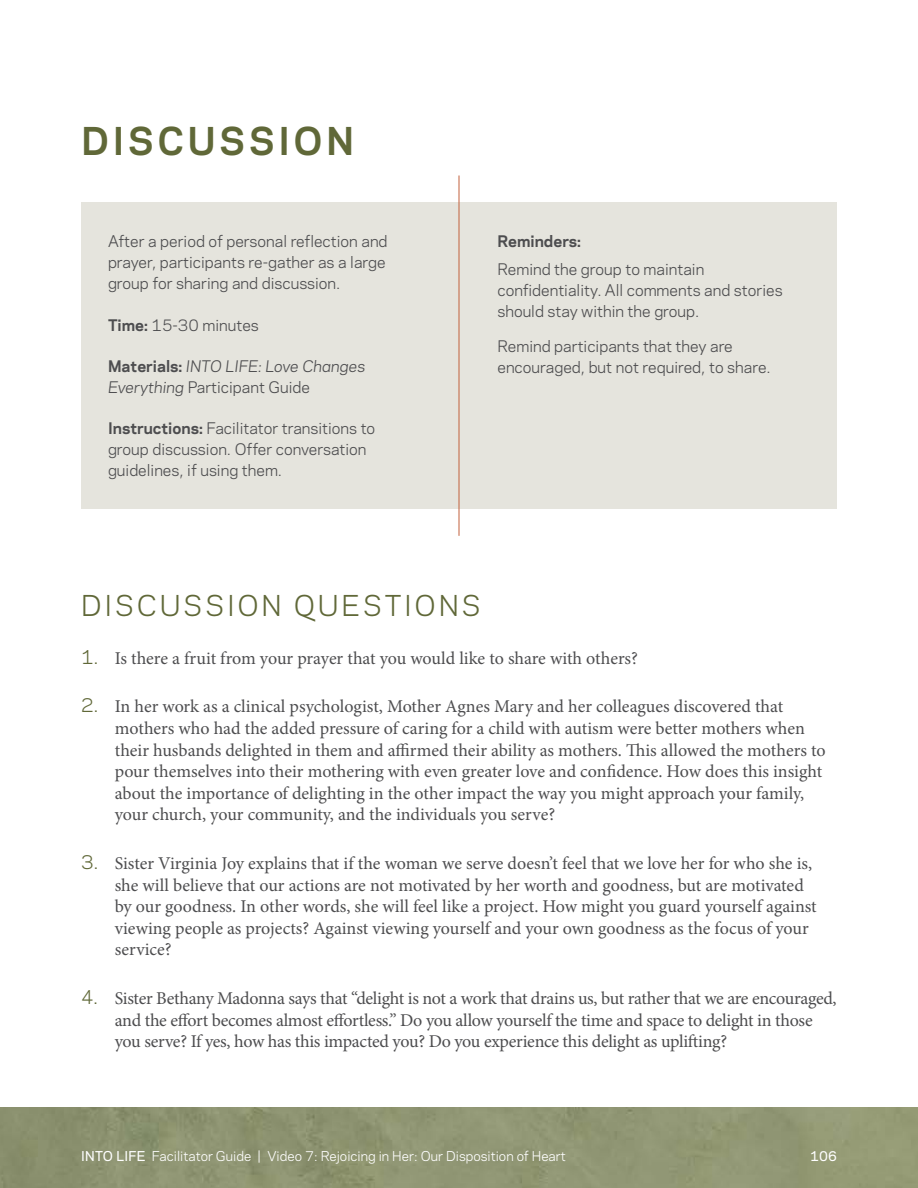
<style>
.page{position:relative;width:918px;height:1188px;background:#fff}
.page>*{position:absolute;margin:0;border:0;box-sizing:border-box;transform-origin:0 0}
.t1{font:700 36px "Galaxie Polaris";letter-spacing:.1em;color:#606838}
.t2{font:27px "Galaxie Polaris";letter-spacing:.1em;color:#606838}
.t3{font:18px/21.6px "Minion Pro";letter-spacing:-.005em;color:#4d4d4f}
.t4{font:15px/21px "Galaxie Polaris";color:#4d4d4f}
.t5{font:italic 15px/21px "Galaxie Polaris";color:#4d4d4f}
.t6{font:700 15px "Galaxie Polaris";color:#4d4d4f}
.t7{font:12.75px "Galaxie Polaris";color:#fff}
.t8{font:500 12.75px "Galaxie Polaris";color:#fff}
.s1{font-weight:700}
.s2{font-weight:700;font-style:normal}
.s3{font-style:normal}
.s4{font-family:"Galaxie Polaris";color:#606838}
.s5{font-weight:500}
</style>
<div class="page">
<div style="left:81px;top:202px;width:756px;height:307px;background:#e5e4dd"></div>
<hr style="left:459px;top:175px;width:1px;height:361px;background:#c3613c">
<img style="left:0;top:1107px;width:918px;height:81px">
<h1 class="t1" style="left:81px;top:114px;width:274px">DISCUSSION</h1>
<p class="t4" style="left:108px;top:230px;width:281px">After a period of personal reflection and prayer, participants re-gather as a large group for sharing and discussion.</p>
<p class="t4" style="left:108px;top:313px;width:152px"><span class="s1">Time:</span> 15-30 minutes</p>
<p class="t5" style="left:108px;top:355px;width:259px"><span class="s2">Materials:</span> INTO LIFE: Love Changes<br>Everything <span class="s3">Participant Guide</span></p>
<p class="t4" style="left:108px;top:417px;width:269px"><span class="s1">Instructions:</span> Facilitator transitions to group discussion. Offer conversation guidelines, if using them.</p>
<p class="t6" style="left:497px;top:230px;width:85px">Reminders:</p>
<p class="t4" style="left:497px;top:258px;width:287px">Remind the group to maintain confidentiality. All comments and stories should stay within the group.</p>
<p class="t4" style="left:497px;top:334px;width:275px">Remind participants that they are encouraged, but not required, to share.</p>
<h2 class="t2" style="left:81px;top:585px;width:401px">DISCUSSION QUESTIONS</h2>
<p class="t3" style="left:81px;top:647px;width:559px"><span class="s4">1.</span> Is there a fruit from your prayer that you would like to share with others?</p>
<p class="t3" style="left:115px;top:696px;width:712px;text-indent:-34px"><span class="s4">2.</span> In her work as a clinical psychologist, Mother Agnes Mary and her colleagues discovered that mothers who had the added pressure of caring for a child with autism were better mothers when their husbands delighted in them and affirmed their ability as mothers. This allowed the mothers to pour themselves into their mothering with even greater love and confidence. How does this insight about the importance of delighting in the other impact the way you might approach your family, your church, your community, and the individuals you serve?</p>
<p class="t3" style="left:115px;top:853px;width:704px;text-indent:-34px"><span class="s4">3.</span> Sister Virginia Joy explains that if the woman we serve doesn’t feel that we love her for who she is, she will believe that our actions are not motivated by her worth and goodness, but are motivated by our goodness. In other words, she will feel like a project. How might you guard yourself against viewing people as projects? Against viewing yourself and your own goodness as the focus of your service?</p>
<p class="t3" style="left:115px;top:988px;width:724px;text-indent:-34px"><span class="s4">4.</span> Sister Bethany Madonna says that “delight is not a work that drains us, but rather that we are encouraged, and the effort becomes almost effortless.” Do you allow yourself the time and space to delight in those you serve? If yes, how has this impacted you? Do you experience this delight as uplifting?</p>
<p class="t7" style="left:81px;top:1147px;width:486px"><span class="s5">INTO LIFE</span> Facilitator Guide | Video 7: Rejoicing in Her: Our Disposition of Heart</p>
<p class="t8" style="left:810px;top:1147px;width:28px">106</p>
</div>
